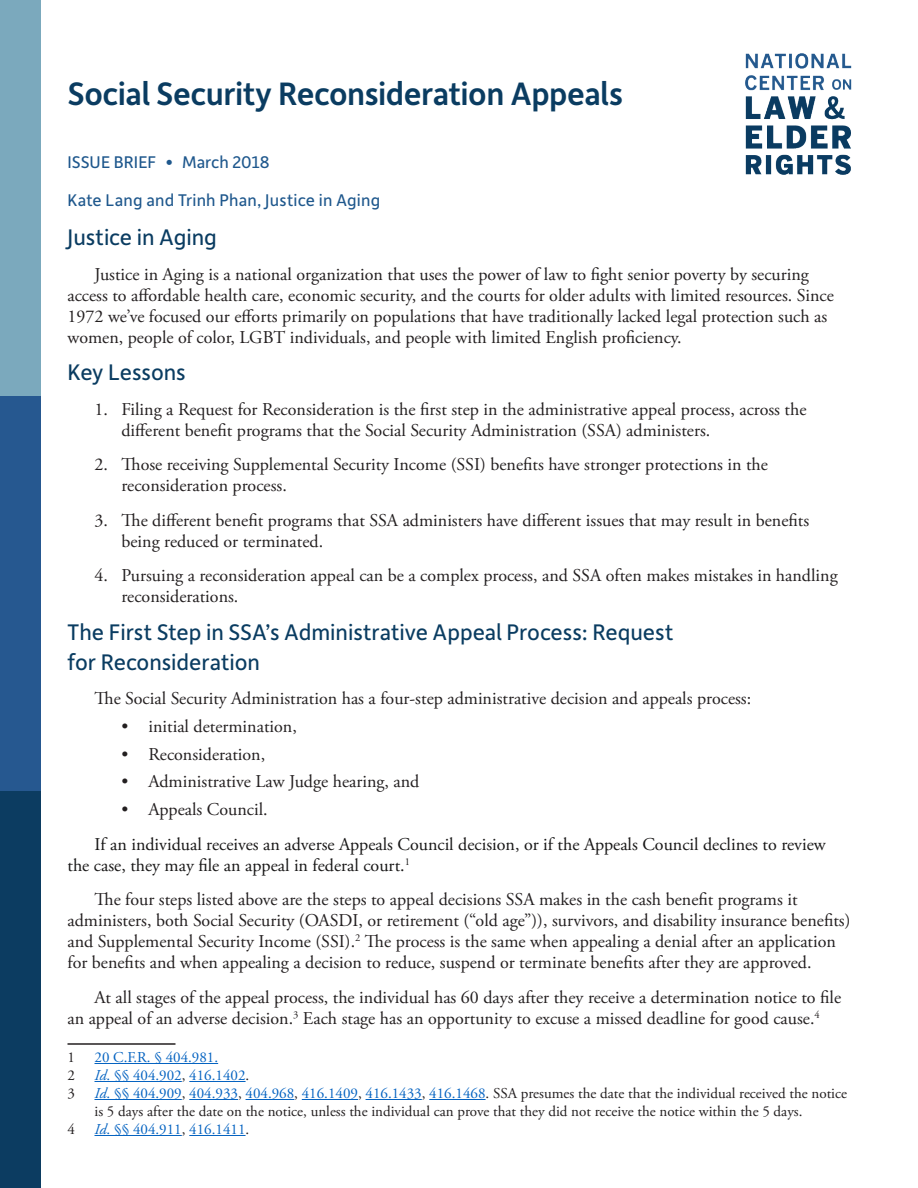
<style>
.page{position:relative;width:918px;height:1188px;background:#fff}
.page>*{position:absolute;margin:0;border:0;box-sizing:border-box;transform-origin:0 0}
.Title_Style{font:500 34.5px "Depot New";letter-spacing:-.015em;color:#0a3c61}
.Section_Headers{font:24px/30px "Depot New";letter-spacing:-.005em;color:#0a3c61}
.Body_Text{font:18px/21px "Adobe Garamond Pro";color:#231f20}
.Body_Text-2{font:18px/21px "Adobe Garamond Pro";color:#181717}
.Author_Names{font:18px "Depot New";letter-spacing:.005em;color:#1f588d}
.Endnotes{font:15px/18px "Adobe Garamond Pro";color:#231f20}
.Endnotes-2{font:15px "Adobe Garamond Pro";color:#0563c1}
.s1{font-style:italic}
.s2{color:#231f20}
.s3{font-style:italic;color:#0563c1}
.s4{color:#0563c1}
</style>
<div class="page">
<img style="left:745px;top:53px;width:107px;height:122px">
<div style="left:0;top:0;width:40px;height:396px;background:#7ba9bd"></div>
<div style="left:0;top:396px;width:40px;height:396px;background:#265890"></div>
<div style="left:0;top:792px;width:40px;height:396px;background:#0c3c61"></div>
<hr style="left:68px;top:1043px;width:108px;height:2px;background:#231f20">
<hr style="left:94px;top:1063px;width:124px;height:1px;background:#0563c1">
<hr style="left:94px;top:1081px;width:88px;height:1px;background:#0563c1">
<hr style="left:189px;top:1081px;width:57px;height:1px;background:#0563c1">
<hr style="left:94px;top:1099px;width:88px;height:1px;background:#0563c1">
<hr style="left:189px;top:1099px;width:49px;height:1px;background:#0563c1">
<hr style="left:246px;top:1099px;width:48px;height:1px;background:#0563c1">
<hr style="left:302px;top:1099px;width:56px;height:1px;background:#0563c1">
<hr style="left:366px;top:1099px;width:56px;height:1px;background:#0563c1">
<hr style="left:429px;top:1099px;width:57px;height:1px;background:#0563c1">
<hr style="left:94px;top:1135px;width:88px;height:1px;background:#0563c1">
<hr style="left:189px;top:1135px;width:57px;height:1px;background:#0563c1">
<p class="Title_Style" style="left:68px;top:71px;width:557px">Social Security Reconsideration Appeals</p>
<p class="Author_Names" style="left:68px;top:150px;width:204px">ISSUE BRIEF • March 2018</p>
<p class="Author_Names" style="left:68px;top:188px;width:314px">Kate Lang and Trinh Phan, Justice in Aging</p>
<p class="Section_Headers" style="left:68px;top:221px;width:151px">Justice in Aging</p>
<p class="Body_Text" style="left:68px;top:264px;width:768px;text-indent:27px">Justice in Aging is a national organization that uses the power of law to fight senior poverty by securing access to affordable health care, economic security, and the courts for older adults with limited resources. Since 1972 we’ve focused our efforts primarily on populations that have traditionally lacked legal protection such as women, people of color, LGBT individuals, and people with limited English proficiency.</p>
<p class="Section_Headers" style="left:68px;top:356px;width:120px">Key Lessons</p>
<p class="Body_Text" style="left:122px;top:399px;width:687px;text-indent:-27px">1. Filing a Request for Reconsideration is the first step in the administrative appeal process, across the different benefit programs that the Social Security Administration (SSA) administers.</p>
<p class="Body_Text" style="left:122px;top:454px;width:648px;text-indent:-27px">2. Those receiving Supplemental Security Income (SSI) benefits have stronger protections in the reconsideration process.</p>
<p class="Body_Text" style="left:122px;top:510px;width:689px;text-indent:-27px">3. The different benefit programs that SSA administers have different issues that may result in benefits being reduced or terminated.</p>
<p class="Body_Text" style="left:122px;top:565px;width:718px;text-indent:-27px">4. Pursuing a reconsideration appeal can be a complex process, and SSA often makes mistakes in handling reconsiderations.</p>
<p class="Section_Headers" style="left:68px;top:616px;width:607px">The First Step in SSA’s Administrative Appeal Process: Request for Reconsideration</p>
<p class="Body_Text" style="left:94px;top:688px;width:658px">The Social Security Administration has a four-step administrative decision and appeals process:</p>
<p class="Body_Text" style="left:122px;top:716px;width:177px">• initial determination,</p>
<p class="Body_Text" style="left:122px;top:744px;width:145px">• Reconsideration,</p>
<p class="Body_Text" style="left:122px;top:772px;width:299px">• Administrative Law Judge hearing, and</p>
<p class="Body_Text" style="left:122px;top:799px;width:148px">• Appeals Council.</p>
<p class="Body_Text-2" style="left:68px;top:834px;width:760px;text-indent:27px">If an individual receives an adverse Appeals Council decision, or if the Appeals Council declines to review the case, they may file an appeal in federal court.<sup>1</sup></p>
<p class="Body_Text" style="left:68px;top:889px;width:785px;text-indent:27px">The four steps listed above are the steps to appeal decisions SSA makes in the cash benefit programs it administers, both Social Security (OASDI, or retirement (“old age”)), survivors, and disability insurance benefits) and Supplemental Security Income (SSI).<sup>2</sup> The process is the same when appealing a denial after an application for benefits and when appealing a decision to reduce, suspend or terminate benefits after they are approved.</p>
<p class="Body_Text" style="left:68px;top:987px;width:775px;text-indent:27px">At all stages of the appeal process, the individual has 60 days after they receive a determination notice to file an appeal of an adverse decision.<sup>3</sup> Each stage has an opportunity to excuse a missed deadline for good cause.<sup>4</sup></p>
<p class="Endnotes" style="left:68px;top:1049px;width:9px">1</p>
<p class="Endnotes-2" style="left:94px;top:1048px;width:125px">20 C.F.R. § 404.981.</p>
<p class="Endnotes" style="left:68px;top:1067px;width:9px">2</p>
<p class="Endnotes-2" style="left:94px;top:1066px;width:156px"><span class="s1">Id</span>. §§ 404.902<span class="s2">,</span> 416.1402<span class="s2">.</span></p>
<p class="Endnotes" style="left:68px;top:1085px;width:9px">3</p>
<p class="Endnotes" style="left:94px;top:1085px;width:754px"><span class="s3">Id</span><span class="s4">. §§ 404.909</span>, <span class="s4">404.933</span>, <span class="s4">404.968</span>, <span class="s4">416.1409</span>, <span class="s4">416.1433</span>, <span class="s4">416.1468</span>. SSA presumes the date that the individual received the notice is 5 days after the date on the notice, unless the individual can prove that they did not receive the notice within the 5 days.</p>
<p class="Endnotes" style="left:68px;top:1121px;width:9px">4</p>
<p class="Endnotes-2" style="left:94px;top:1120px;width:156px"><span class="s1">Id</span>. §§ 404.911<span class="s2">,</span> 416.1411<span class="s2">.</span></p>
</div>
